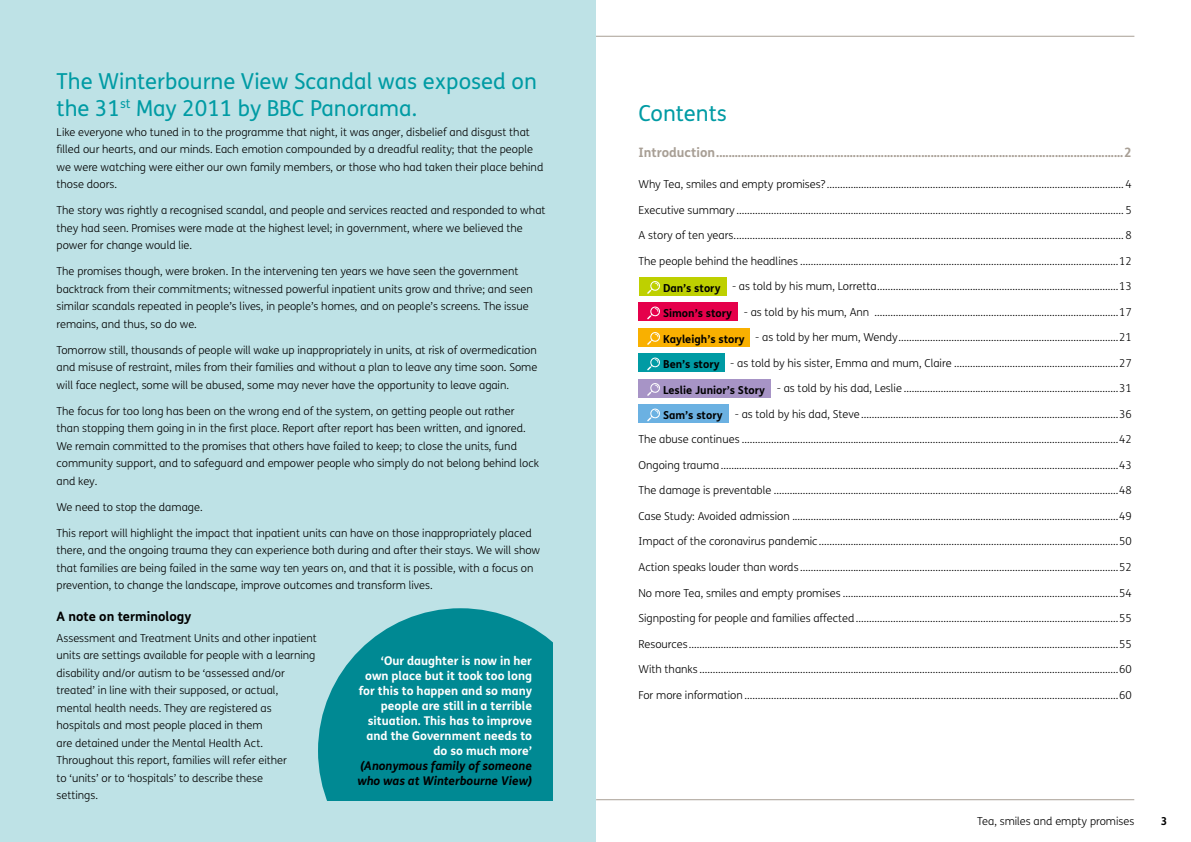
<style>
.page{position:relative;width:1191px;height:842px;background:#fff}
.page>*{position:absolute;margin:0;border:0;box-sizing:border-box;transform-origin:0 0}
.t1{font:22px/27px "FS Mencap";color:#009ba4}
.t2{font:700 13px "FS Mencap";color:#a89f95}
.t3{font:700 13px "FS Mencap";color:#000}
.t4{font:700 12px/15px "FS Mencap";color:#fff;text-align:right}
.t5{font:italic 700 12px/15px "FS Mencap";color:#000}
.t6{font:300 11px/17.5px "FS Mencap";color:#000}
.t7{font:700 11px "FS Mencap";color:#000}
.s1{font-weight:700}
</style>
<div class="page">
<hr style="left:595px;top:36px;width:539px;height:1px;background:#a89f95">
<hr style="left:57px;top:799px;width:539px;height:1px;background:#a89f95">
<hr style="left:596px;top:799px;width:538px;height:1px;background:#a89f95">
<div style="left:0;top:0;width:595px;height:842px;background:#bee2e6"></div>
<div style="left:638px;top:277px;width:88px;height:18px;background:#bed000"></div>
<svg style="left:647px;top:281px;width:13px;height:13px"></svg>
<div style="left:638px;top:303px;width:100px;height:18px;background:#e5004b"></div>
<svg style="left:647px;top:307px;width:13px;height:12px"></svg>
<div style="left:638px;top:328px;width:111px;height:18px;background:#f9b000"></div>
<svg style="left:647px;top:332px;width:13px;height:13px"></svg>
<div style="left:638px;top:354px;width:87px;height:18px;background:#009ba4"></div>
<svg style="left:647px;top:358px;width:13px;height:12px"></svg>
<div style="left:638px;top:379px;width:133px;height:18px;background:#a794c6"></div>
<svg style="left:647px;top:383px;width:13px;height:13px"></svg>
<div style="left:638px;top:405px;width:91px;height:18px;background:#6bb1e2"></div>
<svg style="left:647px;top:409px;width:13px;height:12px"></svg>
<svg style="left:318px;top:608px;width:235px;height:192px;background:#17939d"></svg>
<h1 class="t1" style="left:57px;top:68px;width:482px">The Winterbourne View Scandal was exposed on the 31<sup>st</sup> May 2011 by BBC Panorama.</h1>
<p class="t6" style="left:57px;top:124px;width:488px">Like everyone who tuned in to the programme that night, it was anger, disbelief and disgust that filled our hearts, and our minds. Each emotion compounded by a dreadful reality; that the people we were watching were either our own family members, or those who had taken their place behind those doors.</p>
<p class="t6" style="left:57px;top:202px;width:490px">The story was rightly a recognised scandal, and people and services reacted and responded to what they had seen. Promises were made at the highest level; in government, where we believed the power for change would lie.</p>
<p class="t6" style="left:57px;top:263px;width:478px">The promises though, were broken. In the intervening ten years we have seen the government backtrack from their commitments; witnessed powerful inpatient units grow and thrive; and seen similar scandals repeated in people’s lives, in people’s homes, and on people’s screens. The issue remains, and thus, so do we.</p>
<p class="t6" style="left:57px;top:342px;width:482px;text-align:justify">Tomorrow still, thousands of people will wake up inappropriately in units, at risk of overmedication and misuse of restraint, miles from their families and without a plan to leave any time soon. Some will face neglect, some will be abused, some may never have the opportunity to leave again.</p>
<p class="t6" style="left:57px;top:403px;width:484px">The focus for too long has been on the wrong end of the system, on getting people out rather than stopping them going in in the first place. Report after report has been written, and ignored.<br>We remain committed to the promises that others have failed to keep; to close the units, fund community support, and to safeguard and empower people who simply do not belong behind lock and key.</p>
<p class="t6" style="left:57px;top:499px;width:148px">We need to stop the damage.</p>
<p class="t6" style="left:57px;top:525px;width:485px">This report will highlight the impact that inpatient units can have on those inappropriately placed there, and the ongoing trauma they can experience both during and after their stays. We will show that families are being failed in the same way ten years on, and that it is possible, with a focus on prevention, to change the landscape, improve outcomes and transform lives.</p>
<p class="t3" style="left:57px;top:609px;width:136px">A note on terminology</p>
<p class="t6" style="left:57px;top:629px;width:262px">Assessment and Treatment Units and other inpatient units are settings available for people with a learning disability and/or autism to be ‘assessed and/or treated’ in line with their supposed, or actual,<br>mental health needs. They are registered as hospitals and most people placed in them<br>are detained under the Mental Health Act.<br>Throughout this report, families will refer either<br>to ‘units’ or to ‘hospitals’ to describe these<br>settings.</p>
<p class="t4" style="left:359px;top:653px;width:175px">‘Our daughter is now in her own place but it took too long for this to happen and so many people are still in a terrible situation. This has to improve and the Government needs to do so much more’</p>
<p class="t5" style="left:357px;top:758px;width:176px">(Anonymous family of someone who was at Winterbourne View)</p>
<h1 class="t1" style="left:638px;top:100px;width:90px">Contents</h1>
<p class="t2" style="left:638px;top:144px;width:495px">Introduction...................................................................................................................................2</p>
<p class="t6" style="left:638px;top:176px;width:495px">Why Tea, smiles and empty promises? ................................................................................................................ 4</p>
<p class="t6" style="left:638px;top:202px;width:495px">Executive summary .................................................................................................................................................. 5</p>
<p class="t6" style="left:638px;top:227px;width:495px">A story of ten years................................................................................................................................................... 8</p>
<p class="t6" style="left:638px;top:253px;width:495px">The people behind the headlines ........................................................................................................................12</p>
<p class="t6" style="left:663px;top:278px;width:470px"><span class="s1">Dan’s story</span> - as told by his mum, Lorretta...........................................................................................13</p>
<p class="t6" style="left:663px;top:304px;width:470px"><span class="s1">Simon’s story</span> - as told by his mum, Ann ............................................................................................17</p>
<p class="t6" style="left:663px;top:329px;width:470px"><span class="s1">Kayleigh’s story</span> - as told by her mum, Wendy...................................................................................21</p>
<p class="t6" style="left:663px;top:355px;width:470px"><span class="s1">Ben’s story</span> - as told by his sister, Emma and mum, Claire ..............................................................27</p>
<p class="t6" style="left:663px;top:380px;width:470px"><span class="s1">Leslie Junior’s Story</span> - as told by his dad, Leslie .................................................................................31</p>
<p class="t6" style="left:663px;top:406px;width:470px"><span class="s1">Sam’s story</span> - as told by his dad, Steve .................................................................................................36</p>
<p class="t6" style="left:638px;top:431px;width:495px">The abuse continues ..............................................................................................................................................42</p>
<p class="t6" style="left:638px;top:457px;width:495px">Ongoing trauma......................................................................................................................................................43</p>
<p class="t6" style="left:638px;top:482px;width:495px">The damage is preventable ..................................................................................................................................48</p>
<p class="t6" style="left:638px;top:508px;width:495px">Case Study: Avoided admission ...........................................................................................................................49</p>
<p class="t6" style="left:638px;top:533px;width:495px">Impact of the coronavirus pandemic.................................................................................................................50</p>
<p class="t6" style="left:638px;top:559px;width:495px">Action speaks louder than words ........................................................................................................................52</p>
<p class="t6" style="left:638px;top:584px;width:495px">No more Tea, smiles and empty promises ........................................................................................................54</p>
<p class="t6" style="left:638px;top:610px;width:495px">Signposting for people and families affected...................................................................................................55</p>
<p class="t6" style="left:638px;top:635px;width:495px">Resources..................................................................................................................................................................55</p>
<p class="t6" style="left:638px;top:661px;width:495px">With thanks ..............................................................................................................................................................60</p>
<p class="t6" style="left:638px;top:686px;width:495px">For more information .............................................................................................................................................60</p>
<p class="t6" style="left:977px;top:812px;width:159px">Tea, smiles and empty promises</p>
<p class="t7" style="left:1160px;top:814px;width:8px">3</p>
</div>
